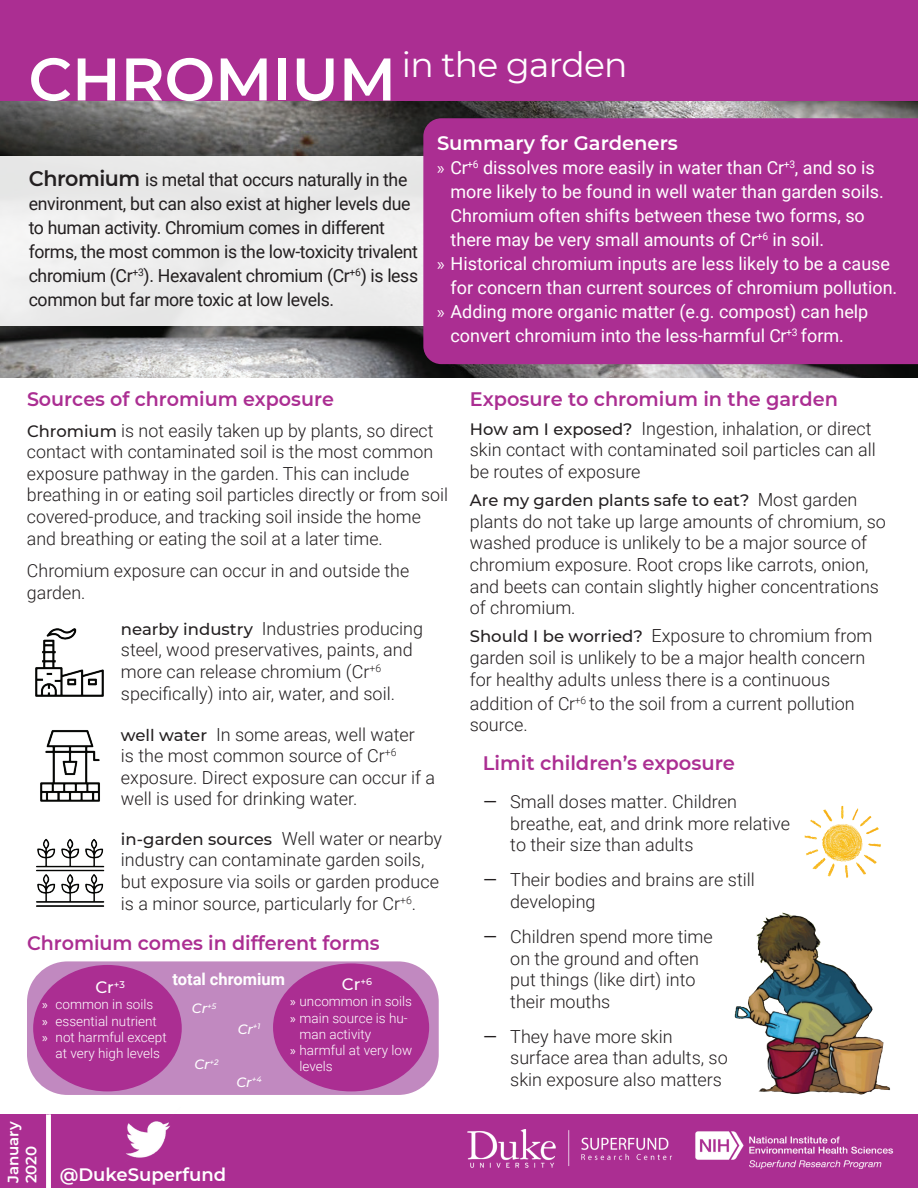
<style>
.page{position:relative;width:918px;height:1188px;background:#fff}
.page>*{position:absolute;margin:0;border:0;box-sizing:border-box;transform-origin:0 0}
.t1{font:34.5px "Montserrat";letter-spacing:-.02em;color:#fff}
.t2{font:600 19.5px "Montserrat";color:#ab2e92}
.t3{font:600 19.5px "Montserrat";color:#fff}
.t4{font:300 18px/21.6px "Roboto";color:#231f20}
.t5{font:18px "Roboto";color:#fff}
.t6{font:18px/24px "Roboto";letter-spacing:-.02em;color:#231f20}
.t7{font:600 18px "Montserrat";color:#fff}
.t8{font:500 16.5px "Montserrat";color:#231f20}
.t9{font:700 16.5px "Roboto";color:#fff}
.t10{font:500 16.5px "Montserrat";color:#fff}
.t11{font:600 15px/18px "Montserrat";color:#fff}
.t12{font:300 13.5px "Roboto";color:#fff}
.t13{font:italic 500 13.5px "Montserrat";color:#fff}
.s1{font-weight:600;font-size:60px}
.s2{font-family:"Myriad Pro"}
.s3{font-family:"Montserrat";font-weight:600;font-size:21px}
.s4{font-family:"Montserrat";font-weight:500;font-size:16.5px}
.s5{font-family:"Roboto";font-weight:300;font-size:18px}
.s6{font-weight:400}
.s7{font-family:"Myriad Pro";font-weight:400}
</style>
<div class="page">
<img style="left:0;top:100px;width:918px;height:278px">
<div style="left:27px;top:961px;width:412px;height:134px;background:#c189c0;border-radius:40px"></div>
<div style="left:273px;top:963px;width:156px;height:128px;background:#ab2e92;border-radius:50%"></div>
<div style="left:33px;top:965px;width:149px;height:126px;background:#ab2e92;border-radius:50%"></div>
<div style="left:0;top:1115px;width:918px;height:73px;background:#ab2e92"></div>
<div style="left:0;top:0;width:918px;height:100px;background:#ab2e92"></div>
<div style="left:0;top:157px;width:481px;height:169px;background:#ececec"></div>
<div style="left:423px;top:118px;width:495px;height:246px;background:#ab2e92"></div>
<img style="left:696px;top:1131px;width:197px;height:38px">
<img style="left:467px;top:1130px;width:205px;height:38px">
<img style="left:36px;top:838px;width:69px;height:69px">
<img style="left:40px;top:730px;width:60px;height:72px">
<img style="left:35px;top:628px;width:69px;height:69px">
<img style="left:804px;top:805px;width:77px;height:73px">
<img style="left:734px;top:912px;width:156px;height:183px">
<img style="left:113px;top:1114px;width:68px;height:44px">
<div style="left:46px;top:1115px;width:5px;height:73px;background:#fff"></div>
<h1 class="t1" style="left:28px;top:41px;width:601px"><span class="s1">CHROMIUM</span> in the garden</h1>
<p class="t3" style="left:437px;top:130px;width:242px">Summary for Gardeners</p>
<p class="t5" style="left:437px;top:155px;width:439px"><span class="s2">»</span> Cr<sup>+6</sup> dissolves more easily in water than Cr<sup>+3</sup>, and so is</p>
<p class="t5" style="left:451px;top:179px;width:435px">more likely to be found in well water than garden soils.</p>
<p class="t5" style="left:451px;top:203px;width:416px">Chromium often shifts between these two forms, so</p>
<p class="t5" style="left:451px;top:227px;width:375px">there may be very small amounts of Cr<sup>+6</sup> in soil.</p>
<p class="t5" style="left:437px;top:251px;width:455px"><span class="s2">»</span> Historical chromium inputs are less likely to be a cause</p>
<p class="t5" style="left:451px;top:275px;width:448px">for concern than current sources of chromium pollution.</p>
<p class="t5" style="left:437px;top:299px;width:433px"><span class="s2">»</span> Adding more organic matter (e.g. compost) can help</p>
<p class="t5" style="left:451px;top:323px;width:395px">convert chromium into the less-harmful Cr<sup>+3</sup> form.</p>
<p class="t6" style="left:29px;top:167px;width:391px"><span class="s3">Chromium</span> is metal that occurs naturally in the environment, but can also exist at higher levels due to human activity. Chromium comes in different forms, the most common is the low-toxicity trivalent chromium (Cr<sup>+3</sup>). Hexavalent chromium (Cr<sup>+6</sup>) is less common but far more toxic at low levels.</p>
<p class="t2" style="left:27px;top:385px;width:308px">Sources of chromium exposure</p>
<p class="t2" style="left:470px;top:385px;width:370px">Exposure to chromium in the garden</p>
<p class="t4" style="left:470px;top:417px;width:408px"><span class="s4">How am I exposed?</span> Ingestion, inhalation, or direct skin contact with contaminated soil particles can all be routes of exposure</p>
<p class="t8" style="left:470px;top:489px;width:389px">Are my garden plants safe to eat? <span class="s5">Most garden</span></p>
<p class="t4" style="left:470px;top:510px;width:418px">plants do not take up large amounts of chromium, so washed produce is unlikely to be a major source of chromium exposure. Root crops like carrots, onion, and beets can contain slightly higher concentrations of chromium.</p>
<p class="t4" style="left:470px;top:625px;width:404px"><span class="s4">Should I be worried?</span> Exposure to chromium from garden soil is unlikely to be a major health concern for healthy adults unless there is a continuous</p>
<p class="t4" style="left:470px;top:692px;width:387px">addition of Cr<sup>+6</sup> to the soil from a current pollution source.</p>
<p class="t4" style="left:27px;top:419px;width:423px"><span class="s4">Chromium</span> is not easily taken up by plants, so direct contact with contaminated soil is the most common exposure pathway in the garden. This can include breathing in or eating soil particles directly or from soil covered-produce, and tracking soil inside the home and breathing or eating the soil at a later time.</p>
<p class="t4" style="left:27px;top:559px;width:384px">Chromium exposure can occur in and outside the garden.</p>
<p class="t4" style="left:121px;top:617px;width:304px"><span class="s4">nearby industry</span> Industries producing steel, wood preservatives, paints, and more can release chromium (Cr<sup>+6 </sup>specifically) into air, water, and soil.</p>
<p class="t4" style="left:121px;top:723px;width:316px"><span class="s4">well water</span> In some areas, well water<br>is the most common source of Cr<sup>+6 </sup>exposure. Direct exposure can occur if a well is used for drinking water.</p>
<p class="t4" style="left:121px;top:827px;width:323px"><span class="s4">in-garden sources</span> Well water or nearby industry can contaminate garden soils, but exposure via soils or garden produce is a minor source, particularly for Cr<sup>+6</sup>.</p>
<p class="t2" style="left:483px;top:750px;width:254px">Limit children’s exposure</p>
<p class="t4" style="left:510px;top:790px;width:281px;text-indent:-27px"><span class="s6">—</span> Small doses matter. Children breathe, eat, and drink more relative to their size than adults</p>
<p class="t4" style="left:510px;top:868px;width:246px;text-indent:-27px"><span class="s6">—</span> Their bodies and brains are still developing</p>
<p class="t4" style="left:510px;top:925px;width:204px;text-indent:-27px"><span class="s6">—</span> Children spend more time on the ground and often put things (like dirt) into their mouths</p>
<p class="t4" style="left:510px;top:1025px;width:219px;text-indent:-27px"><span class="s6">—</span> They have more skin surface area than adults, so skin exposure also matters</p>
<p class="t2" style="left:27px;top:930px;width:354px">Chromium comes in different forms</p>
<p class="t10" style="left:95px;top:976px;width:31px">Cr<sup>+3</sup></p>
<p class="t12" style="left:42px;top:995px;width:113px"><span class="s7">»</span> common in soils</p>
<p class="t12" style="left:42px;top:1011px;width:116px"><span class="s7">»</span> essential nutrient</p>
<p class="t12" style="left:42px;top:1028px;width:126px"><span class="s7">»</span> not harmful except</p>
<p class="t12" style="left:56px;top:1044px;width:106px">at very high levels</p>
<p class="t9" style="left:172px;top:967px;width:114px">total chromium</p>
<p class="t13" style="left:192px;top:999px;width:26px">Cr<sup>+5</sup></p>
<p class="t10" style="left:342px;top:973px;width:32px">Cr<sup>+6</sup></p>
<p class="t12" style="left:290px;top:992px;width:124px"><span class="s7">»</span> uncommon in soils</p>
<p class="t12" style="left:290px;top:1008px;width:119px"><span class="s7">»</span> main source is hu-</p>
<p class="t12" style="left:300px;top:1025px;width:73px">man activity</p>
<p class="t12" style="left:290px;top:1041px;width:124px"><span class="s7">»</span> harmful at very low</p>
<p class="t12" style="left:300px;top:1057px;width:35px">levels</p>
<p class="t13" style="left:238px;top:1020px;width:24px">Cr<sup>+1</sup></p>
<p class="t13" style="left:194px;top:1055px;width:26px">Cr<sup>+2</sup></p>
<p class="t13" style="left:237px;top:1072px;width:27px">Cr<sup>+4</sup></p>
<p class="t11" style="left:3px;top:1183px;width:64px;rotate:-90deg">January<br>2020</p>
<p class="t7" style="left:60px;top:1162px;width:168px">@DukeSuperfund</p>
</div>
